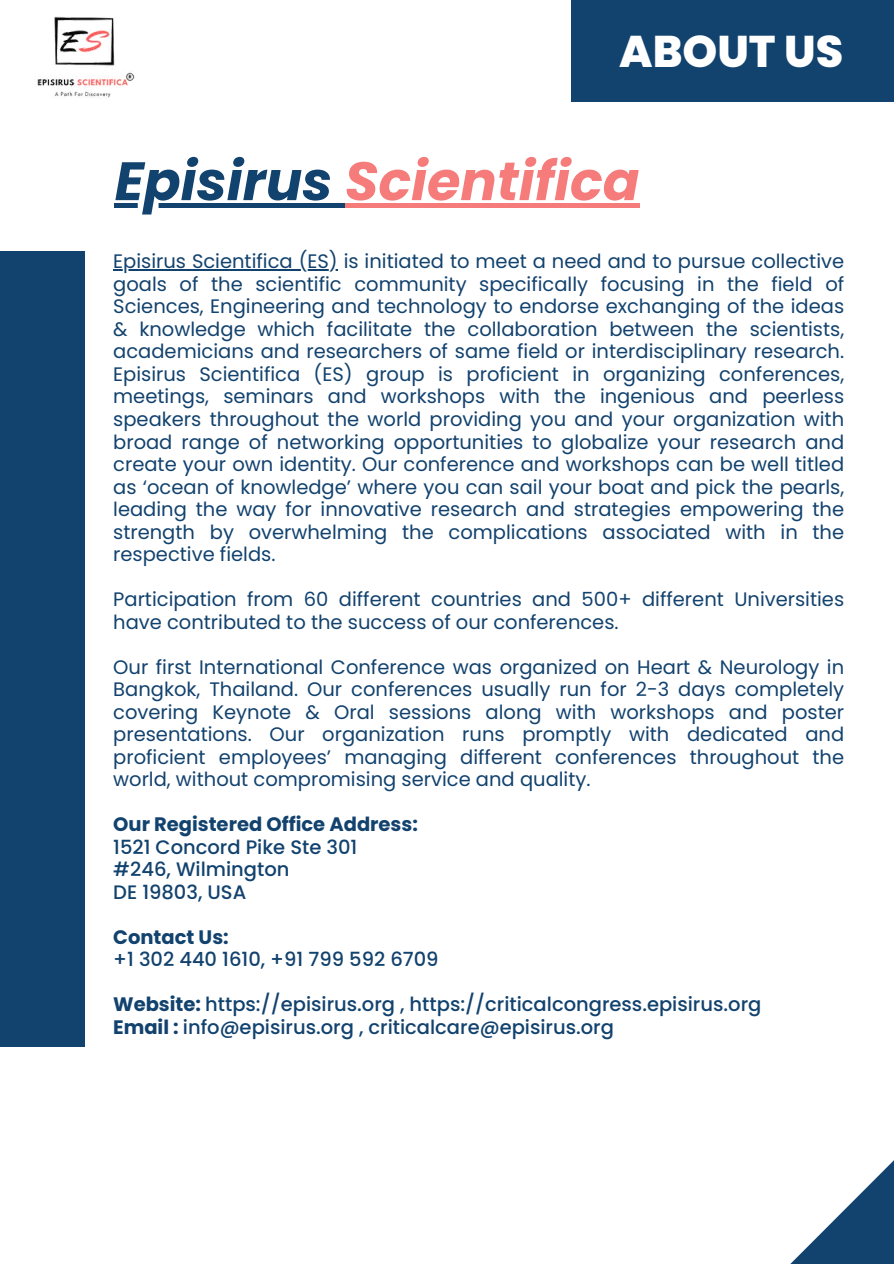
<style>
.page{position:relative;width:894px;height:1264px;background:#fff}
.page>*{position:absolute;margin:0;border:0;box-sizing:border-box;transform-origin:0 0}
.t1{font:italic 700 54px "Poppins";color:#f67b7b}
.t2{font:800 44.4px "Poppins";color:#fff}
.t3{font:19.5px/22.5px "Poppins";color:#12426e;text-align:justify}
.t4{font:500 19.5px/22.5px "Poppins";color:#12426e}
.t5{font:700 19.5px "Poppins";color:#12426e}
.s1{color:#12426e}
.s2{font-weight:700}
</style>
<div class="page">
<div style="left:0;top:251px;width:85px;height:796px;background:#12426e"></div>
<div style="left:571px;top:0;width:322px;height:101px;background:#12426e"></div>
<img style="left:37px;top:16px;width:98px;height:83px">
<svg style="left:791px;top:1161px;width:102px;height:102px"></svg>
<div style="left:115px;top:203px;width:230px;height:5px;background:#12426e"></div>
<div style="left:345px;top:203px;width:294px;height:5px;background:#f67b7b"></div>
<hr style="left:113px;top:269px;width:225px;height:2px;background:#12426e">
<h2 class="t2" style="left:619px;top:21px;width:225px">ABOUT US</h2>
<h1 class="t1" style="left:115px;top:143px;width:526px"><span class="s1">Episirus</span> Scientifica</h1>
<p class="t3" style="left:113px;top:250px;width:732px">Episirus Scientifica (ES) is initiated to meet a need and to pursue collective goals of the scientific community specifically focusing in the field of Sciences, Engineering and technology to endorse exchanging of the ideas &amp; knowledge which facilitate the collaboration between the scientists, academicians and researchers of same field or interdisciplinary research.<br>Episirus Scientifica (ES) group is proficient in organizing conferences, meetings, seminars and workshops with the ingenious and peerless speakers throughout the world providing you and your organization with broad range of networking opportunities to globalize your research and create your own identity. Our conference and workshops can be well titled as ‘ocean of knowledge’ where you can sail your boat and pick the pearls, leading the way for innovative research and strategies empowering the strength by overwhelming the complications associated with in the respective fields.</p>
<p class="t3" style="left:113px;top:588px;width:732px">Participation from 60 different countries and 500+ different Universities have contributed to the success of our conferences.</p>
<p class="t3" style="left:113px;top:655px;width:732px">Our first International Conference was organized on Heart &amp; Neurology in Bangkok, Thailand. Our conferences usually run for 2-3 days completely covering Keynote &amp; Oral sessions along with workshops and poster presentations. Our organization runs promptly with dedicated and proficient employees’ managing different conferences throughout the world, without compromising service and quality.</p>
<p class="t5" style="left:113px;top:810px;width:306px">Our Registered Office Address:</p>
<p class="t4" style="left:113px;top:835px;width:245px">1521 Concord Pike Ste 301 #246, Wilmington<br>DE 19803, USA</p>
<p class="t5" style="left:113px;top:923px;width:117px">Contact Us:</p>
<p class="t4" style="left:113px;top:948px;width:327px">+1 302 440 1610, +91 799 592 6709</p>
<p class="t4" style="left:113px;top:993px;width:649px"><span class="s2">Website:</span> https://episirus.org , https://criticalcongress.episirus.org<br><span class="s2">Email :</span> info@episirus.org , criticalcare@episirus.org</p>
</div>
